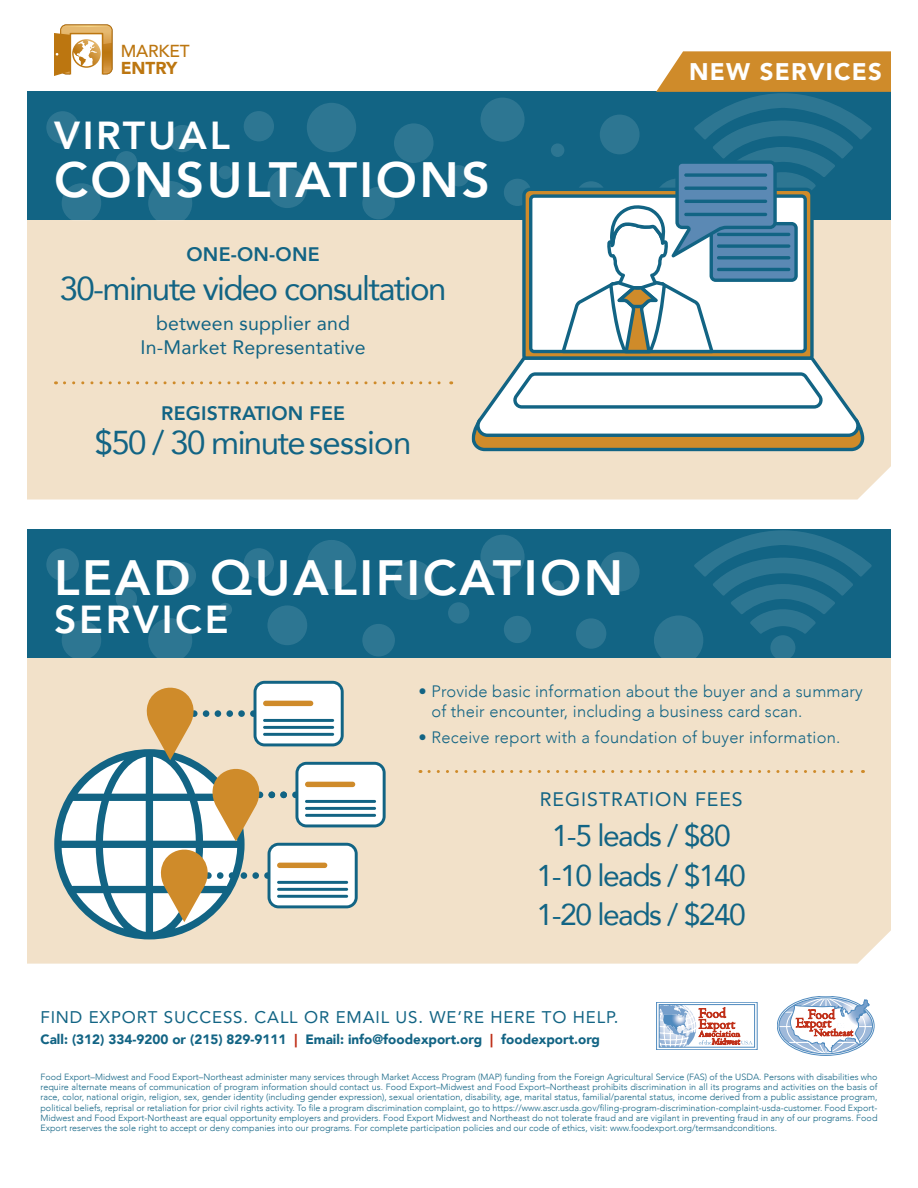
<style>
.page{position:relative;width:918px;height:1188px;background:#fff}
.page>*{position:absolute;margin:0;border:0;box-sizing:border-box;transform-origin:0 0}
.t1{font:800 49.5px "Avenir";letter-spacing:.05em;color:#fff}
.t2{font:800 39px "Avenir";letter-spacing:.07em;color:#fff}
.t3{font:33px "Avenir";letter-spacing:-.05em;color:#126484}
.t4{font:30px/39.8px "Avenir";letter-spacing:-.05em;color:#126484;text-align:center}
.t5{font:900 24px "Avenir";letter-spacing:.05em;color:#fff}
.t6{font:19.5px/24px "Avenir";letter-spacing:.01em;color:#126484;text-align:center}
.t7{font:800 19.5px "Avenir";letter-spacing:.01em;color:#126484}
.t8{font:19.5px "Avenir";letter-spacing:.05em;color:#126484}
.t9{font:500 17.25px "Avenir";letter-spacing:-.01em;color:#bc7610}
.t10{font:900 17.25px "Avenir";color:#bc7610}
.t11{font:16.8px "Avenir";letter-spacing:.05em;color:#126484}
.t12{font:300 16.5px/19.5px "Avenir";letter-spacing:.01em;color:#126484}
.t13{font:900 13.5px "Avenir";color:#126484}
.t14{font:300 9px/10.2px "Avenir";color:#126484;text-align:justify}
.s1{color:#bf311a}
</style>
<div class="page">
<div style="left:27px;top:220px;width:864px;height:280px;background:#f2e1c9"></div>
<div style="left:27px;top:657px;width:864px;height:307px;background:#f2e1c9"></div>
<svg style="left:64px;top:381px;width:388px;height:3px"></svg>
<div style="left:656px;top:1002px;width:101px;height:48px;background:linear-gradient(to bottom,#c8daea,#c7d9ea)"></div>
<div style="left:659px;top:1004px;width:96px;height:43px;border:1px solid #4f8abe"></div>
<div style="left:656px;top:1002px;width:101px;height:48px;border:1px solid #4f8abe"></div>
<svg style="left:659px;top:1005px;width:94px;height:42px"></svg>
<svg style="left:777px;top:996px;width:97px;height:60px"></svg>
<div style="left:27px;top:92px;width:864px;height:128px;background:#126484"></div>
<div style="left:362px;top:187px;width:33px;height:32px;background:#2d7692;border-radius:50%"></div>
<div style="left:394px;top:123px;width:40px;height:40px;background:#2d7692;border-radius:50%"></div>
<div style="left:448px;top:165px;width:21px;height:21px;background:#2d7692;border-radius:50%"></div>
<div style="left:46px;top:111px;width:33px;height:33px;background:#2d7692;border-radius:50%"></div>
<div style="left:219px;top:166px;width:13px;height:13px;background:#2d7692;border-radius:50%"></div>
<svg style="left:62px;top:183px;width:39px;height:37px"></svg>
<svg style="left:148px;top:181px;width:44px;height:39px"></svg>
<div style="left:169px;top:125px;width:27px;height:27px;background:#2d7692;border-radius:50%"></div>
<div style="left:244px;top:111px;width:30px;height:30px;background:#2d7692;border-radius:50%"></div>
<div style="left:307px;top:103px;width:49px;height:49px;background:#2d7692;border-radius:50%"></div>
<div style="left:116px;top:151px;width:21px;height:21px;background:#2d7692;border-radius:50%"></div>
<div style="left:267px;top:168px;width:40px;height:40px;background:#2d7692;border-radius:50%"></div>
<div style="left:27px;top:529px;width:864px;height:128px;background:#126484"></div>
<div style="left:362px;top:624px;width:33px;height:32px;background:#2d7692;border-radius:50%"></div>
<div style="left:551px;top:581px;width:13px;height:13px;background:#2d7692;border-radius:50%"></div>
<div style="left:394px;top:561px;width:40px;height:39px;background:#2d7692;border-radius:50%"></div>
<div style="left:480px;top:535px;width:45px;height:44px;background:#2d7692;border-radius:50%"></div>
<div style="left:504px;top:616px;width:27px;height:27px;background:#2d7692;border-radius:50%"></div>
<div style="left:576px;top:618px;width:30px;height:31px;background:#2d7692;border-radius:50%"></div>
<svg style="left:654px;top:530px;width:218px;height:127px"></svg>
<div style="left:448px;top:602px;width:21px;height:22px;background:#2d7692;border-radius:50%"></div>
<div style="left:600px;top:552px;width:40px;height:39px;background:#2d7692;border-radius:50%"></div>
<div style="left:46px;top:548px;width:33px;height:33px;background:#2d7692;border-radius:50%"></div>
<div style="left:219px;top:603px;width:13px;height:13px;background:#2d7692;border-radius:50%"></div>
<svg style="left:62px;top:620px;width:39px;height:37px"></svg>
<svg style="left:148px;top:618px;width:44px;height:39px"></svg>
<div style="left:169px;top:562px;width:27px;height:27px;background:#2d7692;border-radius:50%"></div>
<div style="left:244px;top:548px;width:30px;height:31px;background:#2d7692;border-radius:50%"></div>
<div style="left:307px;top:540px;width:49px;height:49px;background:#2d7692;border-radius:50%"></div>
<div style="left:116px;top:588px;width:21px;height:22px;background:#2d7692;border-radius:50%"></div>
<div style="left:267px;top:605px;width:40px;height:40px;background:#2d7692;border-radius:50%"></div>
<svg style="left:472px;top:51px;width:419px;height:400px"></svg>
<svg style="left:60px;top:24px;width:53px;height:50px"></svg>
<svg style="left:54px;top:26px;width:57px;height:50px"></svg>
<svg style="left:429px;top:770px;width:434px;height:3px"></svg>
<svg style="left:54px;top:681px;width:332px;height:258px"></svg>
<hr style="left:277px;top:895px;width:71px;height:3px;background:#126484">
<hr style="left:277px;top:888px;width:71px;height:3px;background:#126484">
<hr style="left:277px;top:881px;width:71px;height:3px;background:#126484">
<div style="left:277px;top:863px;width:50px;height:5px;background:#cf8b2a;border-radius:3px"></div>
<h3 class="t9" style="left:121px;top:41px;width:71px">MARKET</h3>
<h3 class="t10" style="left:121px;top:53px;width:58px">ENTRY</h3>
<h2 class="t2" style="left:54px;top:106px;width:178px">VIRTUAL</h2>
<h1 class="t1" style="left:54px;top:142px;width:437px">CONSULTATIONS</h1>
<h3 class="t7" style="left:187px;top:239px;width:135px">ONE-ON-ONE</h3>
<h3 class="t3" style="left:60px;top:262px;width:388px">30-minute video consultation</h3>
<h3 class="t6" style="left:141px;top:311px;width:227px">between supplier and<br>In-Market Representative</h3>
<h3 class="t7" style="left:161px;top:398px;width:185px">REGISTRATION FEE</h3>
<h3 class="t3" style="left:95px;top:416px;width:318px">$50 / 30 minute session</h3>
<h1 class="t1" style="left:54px;top:540px;width:571px">LEAD QUALIFICATION</h1>
<h2 class="t2" style="left:54px;top:589px;width:176px">SERVICE</h2>
<h3 class="t5" style="left:689px;top:52px;width:194px">NEW SERVICES</h3>
<h3 class="t12" style="left:431px;top:682px;width:433px;text-indent:-13px">• Provide basic information about the buyer and a summary of their encounter, including a business card scan.</h3>
<h3 class="t12" style="left:418px;top:728px;width:423px">• Receive report with a foundation of buyer information.</h3>
<h3 class="t8" style="left:540px;top:784px;width:205px">REGISTRATION FEES</h3>
<h3 class="t4" style="left:537px;top:815px;width:211px">1-5 leads / $80<br>1-10 leads / $140<br>1-20 leads / $240</h3>
<h3 class="t11" style="left:40px;top:1004px;width:580px">FIND EXPORT SUCCESS. CALL OR EMAIL US. WE’RE HERE TO HELP.</h3>
<h3 class="t13" style="left:40px;top:1027px;width:561px">Call: (312) 334-9200 or (215) 829-9111 <span class="s1">|</span> Email: info@foodexport.org <span class="s1">|</span> foodexport.org</h3>
<p class="t14" style="left:40px;top:1072px;width:839px">Food Export–Midwest and Food Export–Northeast administer many services through Market Access Program (MAP) funding from the Foreign Agricultural Service (FAS) of the USDA. Persons with disabilities who require alternate means of communication of program information should contact us. Food Export–Midwest and Food Export–Northeast prohibits discrimination in all its programs and activities on the basis of race, color, national origin, religion, sex, gender identity (including gender expression), sexual orientation, disability, age, marital status, familial/parental status, income derived from a public assistance program, political beliefs, reprisal or retaliation for prior civil rights activity. To file a program discrimination complaint, go to https://www.ascr.usda.gov/filing-program-discrimination-complaint-usda-customer. Food Export-Midwest and Food Export-Northeast are equal opportunity employers and providers. Food Export Midwest and Northeast do not tolerate fraud and are vigilant in preventing fraud in any of our programs. Food Export reserves the sole right to accept or deny companies into our programs. For complete participation policies and our code of ethics, visit: www.foodexport.org/termsandconditions.</p>
</div>
